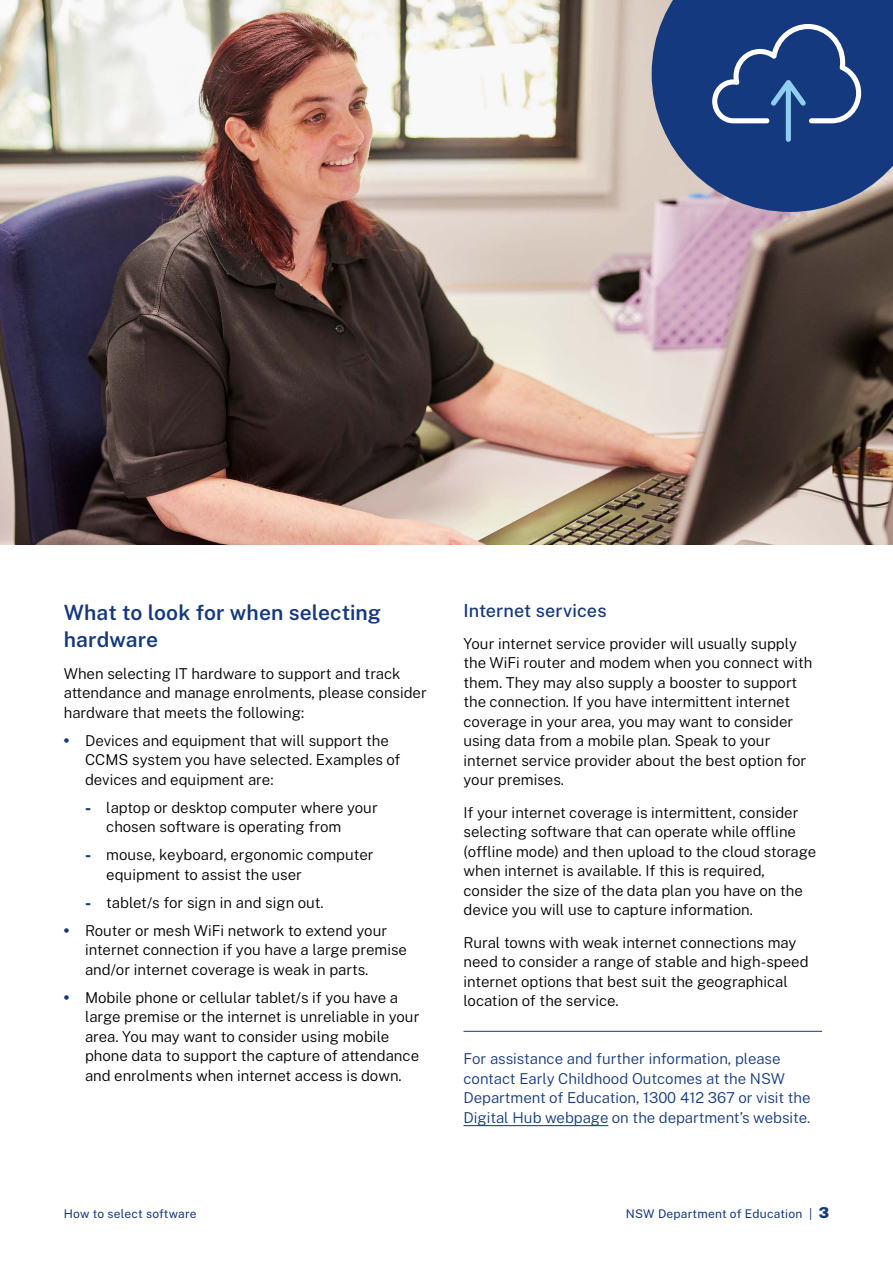
<style>
.page{position:relative;width:893px;height:1263px;background:#fff}
.page>*{position:absolute;margin:0;border:0;box-sizing:border-box;transform-origin:0 0}
._01_Heading_2{font:600 21px/27px "Public Sans";letter-spacing:.005em;color:#15397f}
._01_Heading_3{font:500 18px "Public Sans";letter-spacing:.005em;color:#15397f}
._04_Body{font:300 15px/19.5px "Public Sans";color:#000}
._04_Body-2{font:300 15px/19.5px "Public Sans";color:#15397f}
.t1{font:12px "Public Sans";letter-spacing:.02em;color:#15397f}
.s1{font-weight:900;color:#15397f}
.s2{font-weight:900;font-size:15px}
</style>
<div class="page">
<img style="left:0;top:0;width:893px;height:544px">
<svg style="left:652px;top:0;width:241px;height:212px;background:#324d87"></svg>
<div style="left:786px;top:83px;width:5px;height:59px;background:#90cef0;border-radius:3px"></div>
<svg style="left:712px;top:24px;width:149px;height:99px;background:#355592"></svg>
<hr style="left:463px;top:1125px;width:145px;height:1px;background:#15397f">
<hr style="left:463px;top:1031px;width:359px;height:1px;background:#15397f">
<h2 class="_01_Heading_2" style="left:64px;top:597px;width:319px">What to look for when selecting hardware</h2>
<p class="_04_Body" style="left:64px;top:663px;width:364px">When selecting IT hardware to support and track attendance and manage enrolments, please consider hardware that meets the following:</p>
<p class="_04_Body" style="left:85px;top:730px;width:317px;text-indent:-21px"><span class="s1">•</span> Devices and equipment that will support the<br>CCMS system you have selected. Examples of devices and equipment are:</p>
<p class="_04_Body" style="left:106px;top:797px;width:273px;text-indent:-21px"><span class="s1">-</span> laptop or desktop computer where your chosen software is operating from</p>
<p class="_04_Body" style="left:106px;top:844px;width:269px;text-indent:-21px"><span class="s1">-</span> mouse, keyboard, ergonomic computer equipment to assist the user</p>
<p class="_04_Body" style="left:85px;top:892px;width:240px"><span class="s1">-</span> tablet/s for sign in and sign out.</p>
<p class="_04_Body" style="left:85px;top:920px;width:323px;text-indent:-21px"><span class="s1">•</span> Router or mesh WiFi network to extend your internet connection if you have a large premise and/or internet coverage is weak in parts.</p>
<p class="_04_Body" style="left:85px;top:987px;width:336px;text-indent:-21px"><span class="s1">•</span> Mobile phone or cellular tablet/s if you have a large premise or the internet is unreliable in your area. You may want to consider using mobile phone data to support the capture of attendance and enrolments when internet access is down.</p>
<h3 class="_01_Heading_3" style="left:463px;top:597px;width:145px">Internet services</h3>
<p class="_04_Body" style="left:463px;top:633px;width:350px">Your internet service provider will usually supply the WiFi router and modem when you connect with them. They may also supply a booster to support the connection. If you have intermittent internet coverage in your area, you may want to consider using data from a mobile plan. Speak to your internet service provider about the best option for your premises.</p>
<p class="_04_Body" style="left:463px;top:802px;width:354px">If your internet coverage is intermittent, consider selecting software that can operate while offline (offline mode) and then upload to the cloud storage when internet is available. If this is required, consider the size of the data plan you have on the device you will use to capture information.</p>
<p class="_04_Body" style="left:463px;top:932px;width:347px">Rural towns with weak internet connections may need to consider a range of stable and high-speed internet options that best suit the geographical location of the service.</p>
<p class="_04_Body-2" style="left:463px;top:1048px;width:349px">For assistance and further information, please contact Early Childhood Outcomes at the NSW Department of Education, 1300 412 367 or visit the Digital Hub webpage on the department’s website.</p>
<p class="t1" style="left:64px;top:1205px;width:134px">How to select software</p>
<p class="t1" style="left:626px;top:1205px;width:205px">NSW Department of Education | <span class="s2">3</span></p>
</div>
